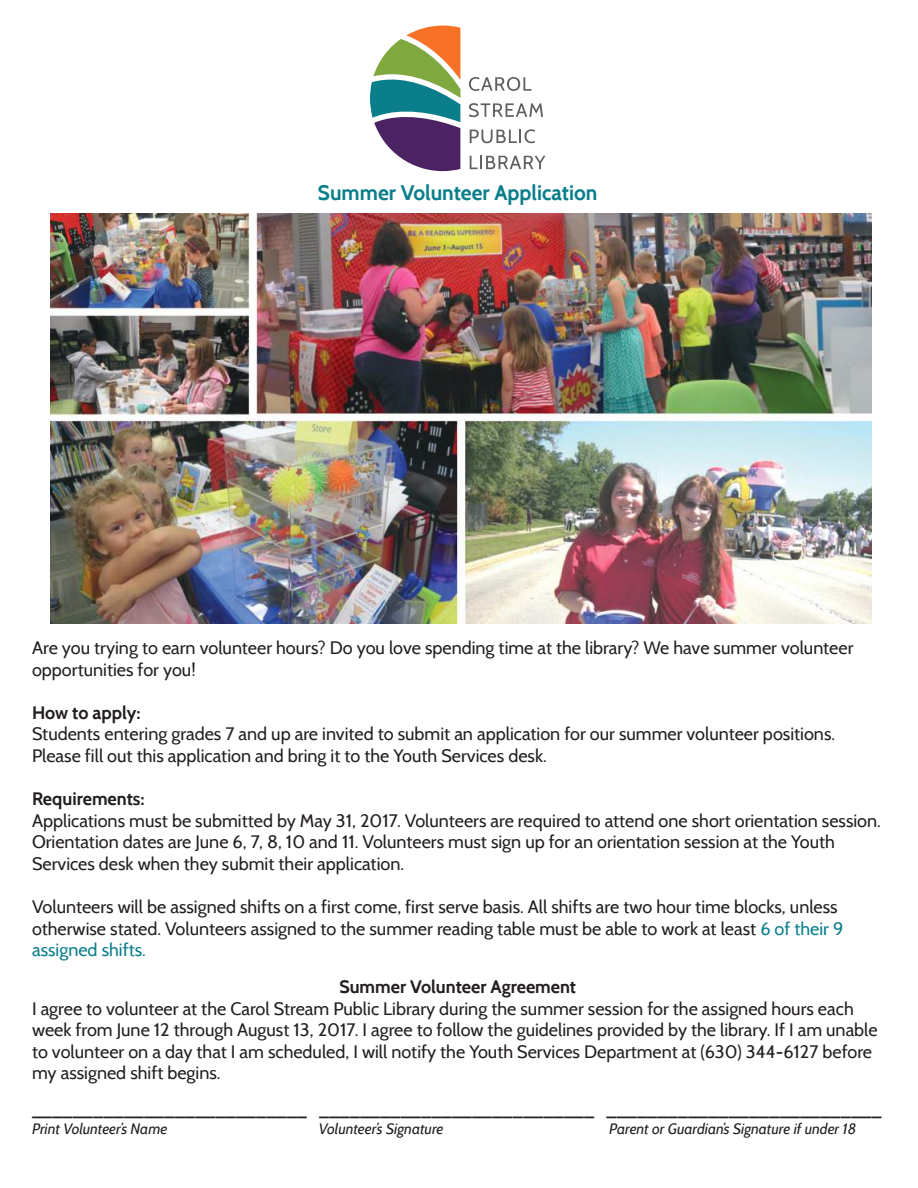
<style>
.page{position:relative;width:918px;height:1188px;background:#fff}
.page>*{position:absolute;margin:0;border:0;box-sizing:border-box;transform-origin:0 0}
.t1{font:700 21px "Cabin";color:#0a7e8a}
.t2{font:18px/21.6px "Cabin";color:#241f1f}
.t3{font:700 18px "Cabin";color:#241f1f}
.t4{font:italic 15px "Cabin";color:#241f1f}
.s1{color:#0a7e8a}
</style>
<div class="page">
<svg style="left:370px;top:26px;width:90px;height:145px"></svg>
<svg style="left:469px;top:77px;width:62px;height:14px"></svg>
<svg style="left:469px;top:103px;width:74px;height:14px"></svg>
<svg style="left:470px;top:129px;width:65px;height:14px"></svg>
<svg style="left:470px;top:156px;width:76px;height:13px"></svg>
<img style="left:51px;top:213px;width:821px;height:411px">
<p class="t1" style="left:318px;top:180px;width:281px">Summer Volunteer Application</p>
<p class="t2" style="left:32px;top:637px;width:823px">Are you trying to earn volunteer hours? Do you love spending time at the library? We have summer volunteer opportunities for you!</p>
<p class="t3" style="left:32px;top:702px;width:110px">How to apply:</p>
<p class="t2" style="left:32px;top:723px;width:805px">Students entering grades 7 and up are invited to submit an application for our summer volunteer positions.<br>Please fill out this application and bring it to the Youth Services desk.</p>
<p class="t3" style="left:32px;top:788px;width:114px">Requirements:</p>
<p class="t2" style="left:32px;top:810px;width:850px">Applications must be submitted by May 31, 2017. Volunteers are required to attend one short orientation session.<br>Orientation dates are June 6, 7, 8, 10 and 11. Volunteers must sign up for an orientation session at the Youth<br>Services desk when they submit their application.</p>
<p class="t2" style="left:32px;top:896px;width:813px">Volunteers will be assigned shifts on a first come, first serve basis. All shifts are two hour time blocks, unless otherwise stated. Volunteers assigned to the summer reading table must be able to work at least <span class="s1">6 of their 9 assigned shifts.</span></p>
<p class="t3" style="left:339px;top:976px;width:238px">Summer Volunteer Agreement</p>
<p class="t2" style="left:32px;top:997px;width:847px">I agree to volunteer at the Carol Stream Public Library during the summer session for the assigned hours each week from June 12 through August 13, 2017. I agree to follow the guidelines provided by the library. If I am unable to volunteer on a day that I am scheduled, I will notify the Youth Services Department at (630) 344-6127 before my assigned shift begins.</p>
<p class="t2" style="left:32px;top:1099px;width:851px">___________________________ ___________________________ ___________________________</p>
<p class="t4" style="left:32px;top:1120px;width:137px">Print Volunteer’s Name</p>
<p class="t4" style="left:319px;top:1120px;width:126px">Volunteer’s Signature</p>
<p class="t4" style="left:609px;top:1120px;width:249px">Parent or Guardian’s Signature if under 18</p>
</div>
